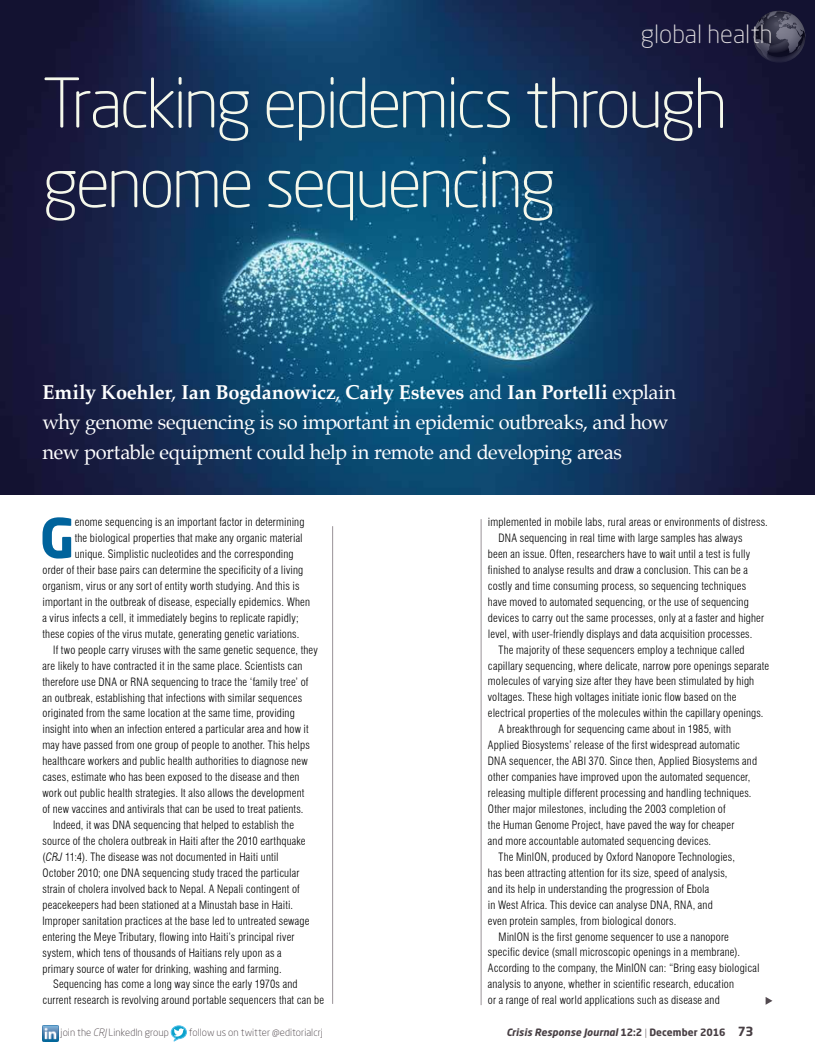
<style>
.page{position:relative;width:815px;height:1063px;background:#fff}
.page>*{position:absolute;margin:0;border:0;box-sizing:border-box;transform-origin:0 0}
.t1{font:300 67.5px/79.8px "Neo Sans Std";letter-spacing:-.045em;color:#f5f8eb}
.t2{font:700 54.12px "Neo Sans Std";color:#00639c}
.t3{font:300 25px "Neo Sans Std";color:#dddadd}
.t4{font:20px/30px "Palatino";letter-spacing:-.02em;color:#fff}
.t5{font:300 condensed 11.25px "Swiss 721 BT";letter-spacing:.015em;color:#000}
.t6{font:300 10px "Neo Sans Std";letter-spacing:.005em;color:#473e43}
.t7{font:italic 700 10px "Neo Sans Std";letter-spacing:.01em;color:#473e43}
.s1{font-weight:700}
.s2{font-style:italic}
.s3{font-style:normal}
.s4{font-weight:300;font-style:normal}
.s5{font-style:normal;font-size:12.5px}
</style>
<div class="page">
<img style="left:0;top:0;width:815px;height:494px">
<hr style="left:481px;top:519px;width:1px;height:486px;background:#999298">
<hr style="left:332px;top:526px;width:1px;height:478px;background:#999298">
<svg style="left:766px;top:997px;width:6px;height:8px"></svg>
<svg style="left:753px;top:11px;width:53px;height:52px"></svg>
<img style="left:43px;top:1025px;width:15px;height:16px">
<svg style="left:171px;top:1025px;width:16px;height:16px"></svg>
<h3 class="t3" style="left:641px;top:19px;width:133px">global health</h3>
<h1 class="t1" style="left:43px;top:63px;width:686px">Tracking epidemics through genome sequencing</h1>
<h3 class="t4" style="left:43px;top:377px;width:635px"><span class="s1">Emily Koehler</span>, <span class="s1">Ian Bogdanowicz</span>, <span class="s1">Carly Esteves</span> and <span class="s1">Ian Portelli</span> explain why genome sequencing is so important in epidemic outbreaks, and how new portable equipment could help in remote and developing areas</h3>
<h2 class="t2" style="left:40px;top:503px;width:36px">G</h2>
<p class="t5" style="left:75px;top:515px;width:231px">enome sequencing is an important factor in determining</p>
<p class="t5" style="left:75px;top:531px;width:230px">the biological properties that make any organic material</p>
<p class="t5" style="left:75px;top:547px;width:220px">unique. Simplistic nucleotides and the corresponding</p>
<p class="t5" style="left:43px;top:563px;width:262px">order of their base pairs can determine the specificity of a living</p>
<p class="t5" style="left:43px;top:579px;width:258px">organism, virus or any sort of entity worth studying. And this is</p>
<p class="t5" style="left:43px;top:595px;width:269px">important in the outbreak of disease, especially epidemics. When</p>
<p class="t5" style="left:43px;top:611px;width:258px">a virus infects a cell, it immediately begins to replicate rapidly;</p>
<p class="t5" style="left:43px;top:627px;width:258px">these copies of the virus mutate, generating genetic variations.</p>
<p class="t5" style="left:53px;top:643px;width:266px">If two people carry viruses with the same genetic sequence, they</p>
<p class="t5" style="left:43px;top:659px;width:261px">are likely to have contracted it in the same place. Scientists can</p>
<p class="t5" style="left:43px;top:675px;width:268px">therefore use DNA or RNA sequencing to trace the ‘family tree’ of</p>
<p class="t5" style="left:43px;top:691px;width:261px">an outbreak, establishing that infections with similar sequences</p>
<p class="t5" style="left:43px;top:707px;width:254px">originated from the same location at the same time, providing</p>
<p class="t5" style="left:43px;top:723px;width:268px">insight into when an infection entered a particular area and how it</p>
<p class="t5" style="left:43px;top:739px;width:269px">may have passed from one group of people to another. This helps</p>
<p class="t5" style="left:43px;top:754px;width:267px">healthcare workers and public health authorities to diagnose new</p>
<p class="t5" style="left:43px;top:770px;width:258px">cases, estimate who has been exposed to the disease and then</p>
<p class="t5" style="left:43px;top:786px;width:263px">work out public health strategies. It also allows the development</p>
<p class="t5" style="left:43px;top:802px;width:263px">of new vaccines and antivirals that can be used to treat patients.</p>
<p class="t5" style="left:53px;top:818px;width:242px">Indeed, it was DNA sequencing that helped to establish the</p>
<p class="t5" style="left:43px;top:834px;width:265px">source of the cholera outbreak in Haiti after the 2010 earthquake</p>
<p class="t5" style="left:43px;top:850px;width:238px">(<span class="s2">CRJ</span> 11:4). The disease was not documented in Haiti until</p>
<p class="t5" style="left:43px;top:866px;width:259px">October 2010; one DNA sequencing study traced the particular</p>
<p class="t5" style="left:43px;top:882px;width:259px">strain of cholera involved back to Nepal. A Nepali contingent of</p>
<p class="t5" style="left:43px;top:898px;width:252px">peacekeepers had been stationed at a Minustah base in Haiti.</p>
<p class="t5" style="left:43px;top:914px;width:268px">Improper sanitation practices at the base led to untreated sewage</p>
<p class="t5" style="left:43px;top:930px;width:254px">entering the Meye Tributary, flowing into Haiti’s principal river</p>
<p class="t5" style="left:43px;top:946px;width:241px">system, which tens of thousands of Haitians rely upon as a</p>
<p class="t5" style="left:43px;top:962px;width:241px">primary source of water for drinking, washing and farming.</p>
<p class="t5" style="left:53px;top:978px;width:246px">Sequencing has come a long way since the early 1970s and</p>
<p class="t5" style="left:43px;top:994px;width:283px">current research is revolving around portable sequencers that can be</p>
<p class="t5" style="left:488px;top:515px;width:282px">implemented in mobile labs, rural areas or environments of distress.</p>
<p class="t5" style="left:499px;top:531px;width:245px">DNA sequencing in real time with large samples has always</p>
<p class="t5" style="left:488px;top:547px;width:264px">been an issue. Often, researchers have to wait until a test is fully</p>
<p class="t5" style="left:488px;top:563px;width:262px">finished to analyse results and draw a conclusion. This can be a</p>
<p class="t5" style="left:488px;top:579px;width:260px">costly and time consuming process, so sequencing techniques</p>
<p class="t5" style="left:488px;top:595px;width:262px">have moved to automated sequencing, or the use of sequencing</p>
<p class="t5" style="left:488px;top:611px;width:278px">devices to carry out the same processes, only at a faster and higher</p>
<p class="t5" style="left:488px;top:627px;width:266px">level, with user-friendly displays and data acquisition processes.</p>
<p class="t5" style="left:499px;top:643px;width:248px">The majority of these sequencers employ a technique called</p>
<p class="t5" style="left:488px;top:659px;width:283px">capillary sequencing, where delicate, narrow pore openings separate</p>
<p class="t5" style="left:488px;top:675px;width:268px">molecules of varying size after they have been stimulated by high</p>
<p class="t5" style="left:488px;top:691px;width:250px">voltages. These high voltages initiate ionic flow based on the</p>
<p class="t5" style="left:488px;top:707px;width:277px">electrical properties of the molecules within the capillary openings.</p>
<p class="t5" style="left:499px;top:722px;width:234px">A breakthrough for sequencing came about in 1985, with</p>
<p class="t5" style="left:488px;top:738px;width:254px">Applied Biosystems’ release of the first widespread automatic</p>
<p class="t5" style="left:488px;top:754px;width:271px">DNA sequencer, the ABI 370. Since then, Applied Biosystems and</p>
<p class="t5" style="left:488px;top:770px;width:264px">other companies have improved upon the automated sequencer,</p>
<p class="t5" style="left:488px;top:786px;width:265px">releasing multiple different processing and handling techniques.</p>
<p class="t5" style="left:488px;top:802px;width:239px">Other major milestones, including the 2003 completion of</p>
<p class="t5" style="left:488px;top:818px;width:248px">the Human Genome Project, have paved the way for cheaper</p>
<p class="t5" style="left:488px;top:834px;width:225px">and more accountable automated sequencing devices.</p>
<p class="t5" style="left:499px;top:850px;width:238px">The MinION, produced by Oxford Nanopore Technologies,</p>
<p class="t5" style="left:488px;top:866px;width:241px">has been attracting attention for its size, speed of analysis,</p>
<p class="t5" style="left:488px;top:882px;width:223px">and its help in understanding the progression of Ebola</p>
<p class="t5" style="left:488px;top:898px;width:226px">in West Africa. This device can analyse DNA, RNA, and</p>
<p class="t5" style="left:488px;top:914px;width:190px">even protein samples, from biological donors.</p>
<p class="t5" style="left:499px;top:930px;width:232px">MinION is the first genome sequencer to use a nanopore</p>
<p class="t5" style="left:488px;top:946px;width:254px">specific device (small microscopic openings in a membrane).</p>
<p class="t5" style="left:488px;top:962px;width:273px">According to the company, the MinION can: “Bring easy biological</p>
<p class="t5" style="left:488px;top:978px;width:248px">analysis to anyone, whether in scientific research, education</p>
<p class="t5" style="left:488px;top:993px;width:233px">or a range of real world applications such as disease and</p>
<p class="t6" style="left:61px;top:1027px;width:110px">join the <span class="s2">CRJ</span> LinkedIn group</p>
<p class="t6" style="left:189px;top:1027px;width:136px">follow us on twitter @editorialcrj</p>
<p class="t7" style="left:506px;top:1026px;width:249px">Crisis Response Journal <span class="s3">12:2</span> <span class="s4">|</span> <span class="s3">December 2016</span> <span class="s5">73</span></p>
</div>
